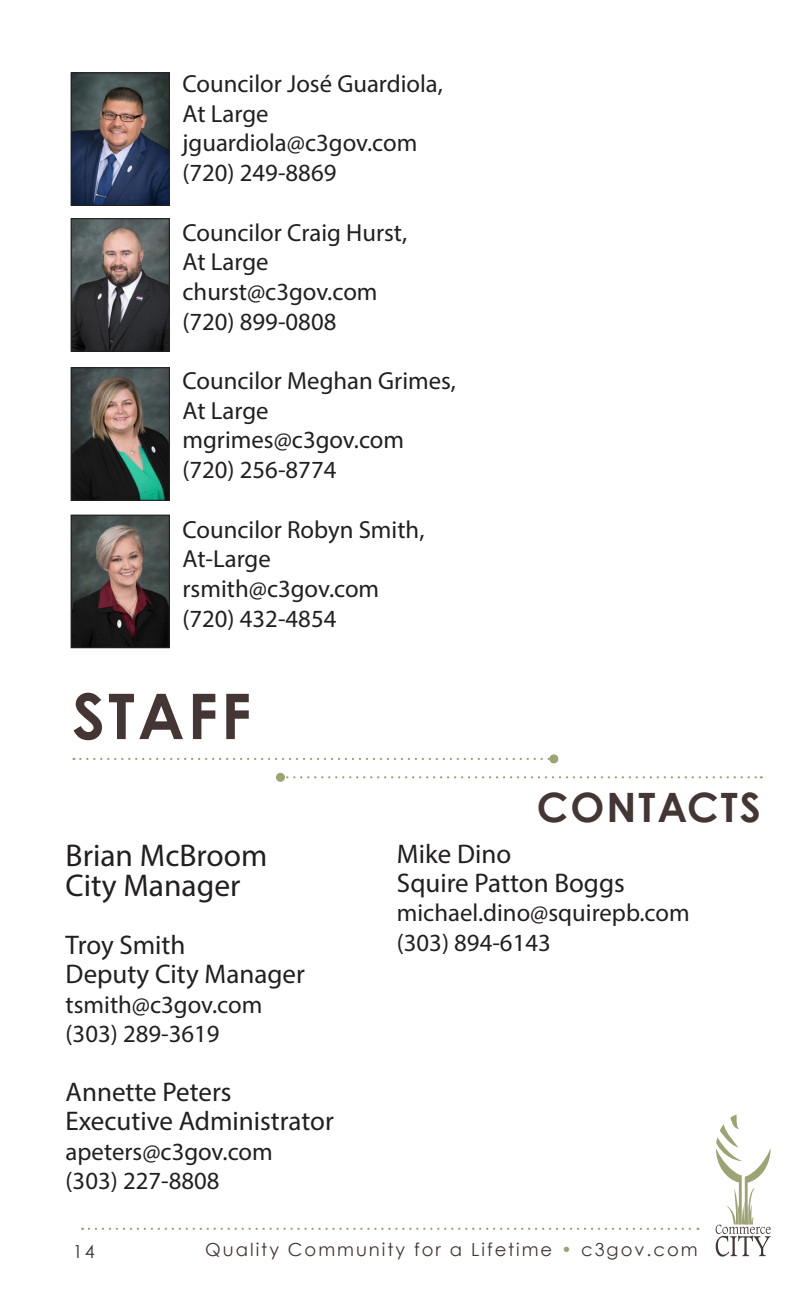
<style>
.page{position:relative;width:810px;height:1296px;background:#fff}
.page>*{position:absolute;margin:0;border:0;box-sizing:border-box;transform-origin:0 0}
.t1{font:700 63px "Century Gothic";letter-spacing:.05em;color:#443634}
.t2{font:700 40.5px "Century Gothic";letter-spacing:.05em;color:#443634}
.Name{font:31.5px "Myriad Pro";color:#231f20}
.Name-2{font:27px "Myriad Pro";color:#231f20}
.email_and_phone{font:24.75px "Myriad Pro";color:#231f20}
.Name-3{font:24.75px/29.7px "Myriad Pro";color:#231f20}
.t3{font:18px "Century Gothic";letter-spacing:.11em;color:#443634}
.s1{color:#9ea374}
</style>
<div class="page">
<svg style="left:89px;top:1228px;width:610px;height:2px"></svg>
<svg style="left:716px;top:1114px;width:55px;height:143px"></svg>
<img style="left:73px;top:74px;width:95px;height:130px">
<div style="left:71px;top:72px;width:99px;height:134px;border:1px solid #231f20"></div>
<img style="left:73px;top:220px;width:95px;height:130px">
<div style="left:71px;top:218px;width:99px;height:134px;border:1px solid #231f20"></div>
<img style="left:73px;top:369px;width:95px;height:130px">
<div style="left:71px;top:367px;width:99px;height:134px;border:1px solid #231f20"></div>
<img style="left:73px;top:517px;width:95px;height:129px">
<div style="left:71px;top:515px;width:99px;height:133px;border:1px solid #231f20"></div>
<svg style="left:80px;top:758px;width:469px;height:2px"></svg>
<div style="left:549px;top:754px;width:9px;height:9px;background:#9ea374;border-radius:50%"></div>
<svg style="left:287px;top:776px;width:475px;height:2px"></svg>
<div style="left:276px;top:773px;width:9px;height:9px;background:#9ea374;border-radius:50%"></div>
<p class="email_and_phone" style="left:183px;top:69px;width:262px">Councilor José Guardiola,</p>
<p class="email_and_phone" style="left:183px;top:98px;width:88px">At Large</p>
<p class="email_and_phone" style="left:183px;top:128px;width:236px">jguardiola@c3gov.com</p>
<p class="email_and_phone" style="left:183px;top:158px;width:155px">(720) 249-8869</p>
<p class="email_and_phone" style="left:183px;top:217px;width:226px">Councilor Craig Hurst,</p>
<p class="email_and_phone" style="left:183px;top:247px;width:88px">At Large</p>
<p class="email_and_phone" style="left:183px;top:276px;width:197px">churst@c3gov.com</p>
<p class="email_and_phone" style="left:183px;top:306px;width:155px">(720) 899-0808</p>
<p class="email_and_phone" style="left:183px;top:366px;width:275px">Councilor Meghan Grimes,</p>
<p class="email_and_phone" style="left:183px;top:395px;width:88px">At Large</p>
<p class="email_and_phone" style="left:183px;top:425px;width:223px">mgrimes@c3gov.com</p>
<p class="email_and_phone" style="left:183px;top:455px;width:155px">(720) 256-8774</p>
<p class="Name-3" style="left:183px;top:514px;width:243px">Councilor Robyn Smith,<br>At-Large</p>
<p class="email_and_phone" style="left:183px;top:573px;width:198px">rsmith@c3gov.com</p>
<p class="Name-3" style="left:183px;top:603px;width:155px">(720) 432-4854</p>
<p class="t1" style="left:72px;top:668px;width:180px">STAFF</p>
<p class="Name" style="left:66px;top:836px;width:203px">Brian McBroom</p>
<p class="Name" style="left:66px;top:866px;width:176px">City Manager</p>
<p class="Name-2" style="left:66px;top:928px;width:121px">Troy Smith</p>
<p class="Name-2" style="left:66px;top:958px;width:241px">Deputy City Manager</p>
<p class="Name-3" style="left:66px;top:989px;width:198px">tsmith@c3gov.com</p>
<p class="email_and_phone" style="left:66px;top:1019px;width:155px">(303) 289-3619</p>
<p class="Name-2" style="left:66px;top:1075px;width:167px">Annette Peters</p>
<p class="Name-2" style="left:66px;top:1105px;width:270px">Executive Administrator</p>
<p class="Name-3" style="left:66px;top:1136px;width:209px">apeters@c3gov.com</p>
<p class="email_and_phone" style="left:66px;top:1166px;width:155px">(303) 227-8808</p>
<p class="t2" style="left:537px;top:777px;width:225px">CONTACTS</p>
<p class="Name-2" style="left:397px;top:837px;width:116px">Mike Dino</p>
<p class="Name-2" style="left:397px;top:866px;width:229px">Squire Patton Boggs</p>
<p class="Name-3" style="left:397px;top:898px;width:294px">michael.dino@squirepb.com</p>
<p class="email_and_phone" style="left:397px;top:928px;width:155px">(303) 894-6143</p>
<p class="t3" style="left:73px;top:1239px;width:23px">14</p>
<p class="t3" style="left:205px;top:1236px;width:494px">Quality Community for a Lifetime <span class="s1">•</span> c3gov.com</p>
</div>
